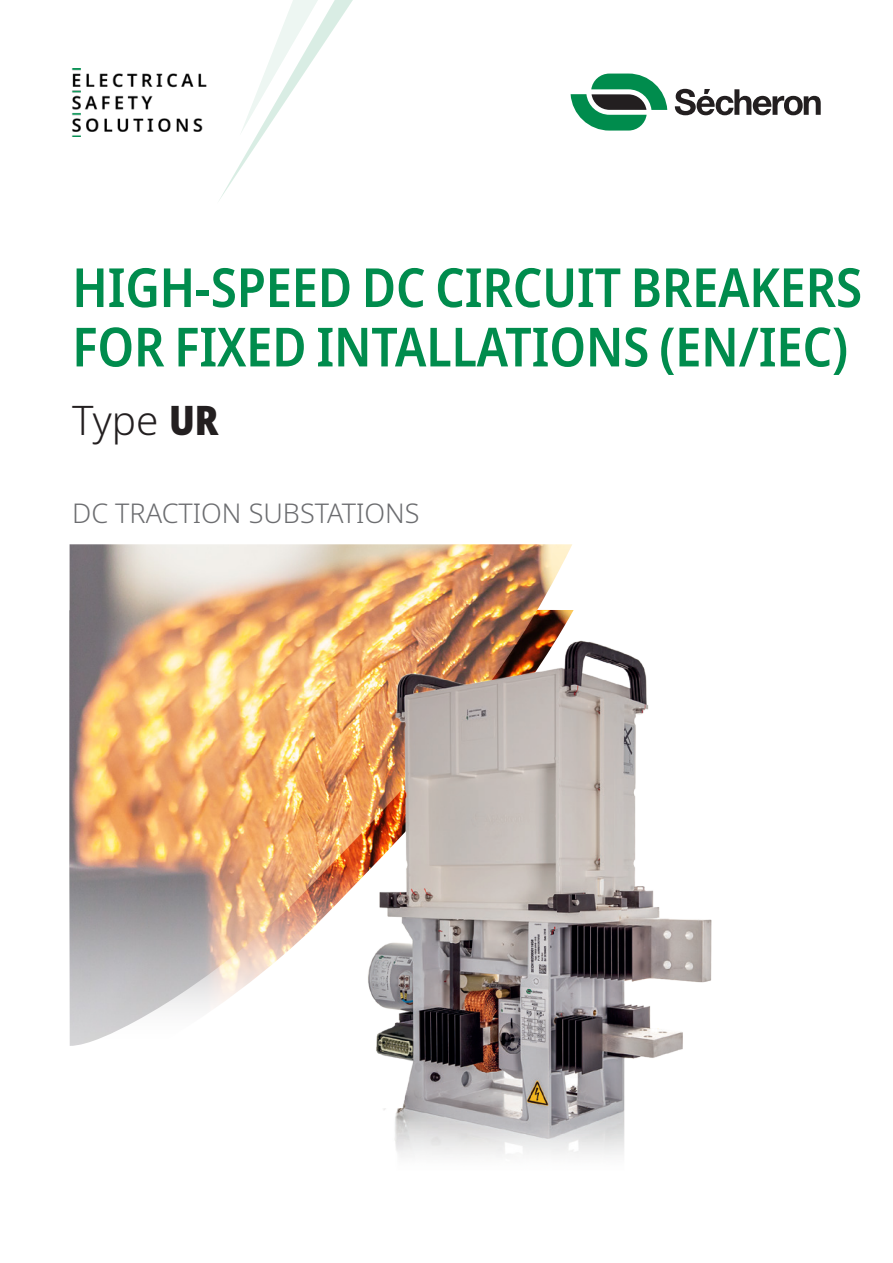
<style>
.page{position:relative;width:893px;height:1263px;background:#fff}
.page>*{position:absolute;margin:0;border:0;box-sizing:border-box;transform-origin:0 0}
.t1{font:600 semi-condensed 54px/59.4px "Noto Sans";letter-spacing:-.005em;color:#008c4d;scale:.96 1}
.t2{font:300 40.5px "Noto Sans";color:#231f20}
.t3{font:300 27px "Noto Sans";color:#6c6d70}
.s1{font-weight:900;font-stretch:condensed}
</style>
<div class="page">
<img style="left:70px;top:544px;width:502px;height:502px">
<img style="left:346px;top:600px;width:366px;height:557px">
<svg style="left:571px;top:74px;width:96px;height:57px"></svg>
<svg style="left:675px;top:89px;width:146px;height:26px"></svg>
<svg style="left:219px;top:0;width:134px;height:200px"></svg>
<img style="left:72px;top:68px;width:135px;height:68px">
<p class="t1" style="left:72px;top:259px;width:824px">HIGH-SPEED DC CIRCUIT BREAKERS<br>FOR FIXED INTALLATIONS (EN/IEC)</p>
<p class="t2" style="left:72px;top:392px;width:148px">Type <span class="s1">UR</span></p>
<p class="t3" style="left:72px;top:494px;width:349px">DC TRACTION SUBSTATIONS</p>
</div>
